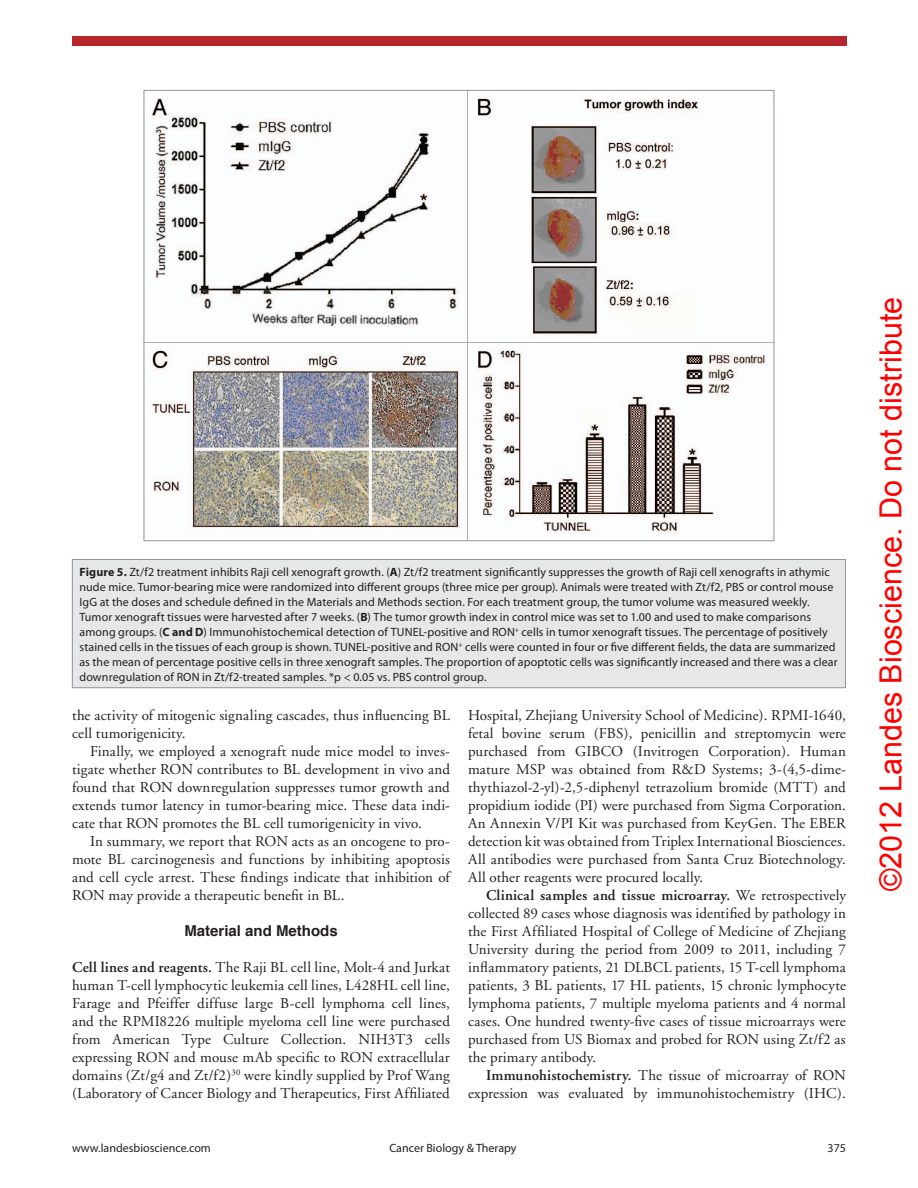
<style>
.page{position:relative;width:918px;height:1188px;background:#fff}
.page>*{position:absolute;margin:0;border:0;box-sizing:border-box;transform-origin:0 0}
.t1{font:30.45px "Arial";color:#f00}
.t2{font:15px/18px "Adobe Garamond";letter-spacing:.005em;color:#231f20;text-align:justify}
.t3{font:700 15px "Helvetica";color:#231f20}
.t4{font:12px/15px "Myriad Pro";letter-spacing:.005em;color:#231f20}
.s1{font-weight:700}
.s2{font-weight:600}
</style>
<div class="page">
<div style="left:72px;top:36px;width:774px;height:10px;background:#b7262b"></div>
<div style="left:72px;top:559px;width:774px;height:129px;background:#e6e7e9"></div>
<div style="left:72px;top:559px;width:774px;height:129px;border:1px solid #939598"></div>
<img style="left:146px;top:92px;width:626px;height:447px">
<p class="t4" style="left:79px;top:564px;width:760px"><span class="s1">Figure 5.</span> Zt/f2 treatment inhibits Raji cell xenograft growth. (<span class="s1">A</span>) Zt/f2 treatment significantly suppresses the growth of Raji cell xenografts in athymic nude mice. Tumor-bearing mice were randomized into different groups (three mice per group). Animals were treated with Zt/f2, PBS or control mouse IgG at the doses and schedule defined in the Materials and Methods section. For each treatment group, the tumor volume was measured weekly.<br>Tumor xenograft tissues were harvested after 7 weeks. (<span class="s1">B</span>) The tumor growth index in control mice was set to 1.00 and used to make comparisons among groups. (<span class="s1">C and D</span>) Immunohistochemical detection of TUNEL-positive and RON<sup>+</sup> cells in tumor xenograft tissues. The percentage of positively stained cells in the tissues of each group is shown. TUNEL-positive and RON<sup>+</sup> cells were counted in four or five different fields, the data are summarized as the mean of percentage positive cells in three xenograft samples. The proportion of apoptotic cells was significantly increased and there was a clear downregulation of RON in Zt/f2-treated samples. *p &lt; 0.05 vs. PBS control group.</p>
<p class="t2" style="left:72px;top:707px;width:379px">the activity of mitogenic signaling cascades, thus influencing BL cell tumorigenicity.</p>
<p class="t2" style="left:72px;top:743px;width:379px;text-indent:18px">Finally, we employed a xenograft nude mice model to inves&shy;tigate whether RON contributes to BL development in vivo and found that RON downregulation suppresses tumor growth and extends tumor latency in tumor-bearing mice. These data indi&shy;cate that RON promotes the BL cell tumorigenicity in vivo.</p>
<p class="t2" style="left:72px;top:833px;width:379px;text-indent:18px">In summary, we report that RON acts as an oncogene to pro&shy;mote BL carcinogenesis and functions by inhibiting apoptosis and cell cycle arrest. These findings indicate that inhibition of RON may provide a therapeutic benefit in BL.</p>
<p class="t3" style="left:184px;top:919px;width:155px">Material and Methods</p>
<p class="t2" style="left:72px;top:959px;width:379px"><span class="s2">Cell lines and reagents.</span> The Raji BL cell line, Molt-4 and Jurkat human T-cell lymphocytic leukemia cell lines, L428HL cell line, Farage and Pfeiffer diffuse large B-cell lymphoma cell lines, and the RPMI8226 multiple myeloma cell line were purchased from American Type Culture Collection. NIH3T3 cells expressing RON and mouse mAb specific to RON extracellular domains (Zt/g4 and Zt/f2)<sup>30</sup> were kindly supplied by Prof Wang (Laboratory of Cancer Biology and Therapeutics, First Affiliated</p>
<p class="t2" style="left:468px;top:707px;width:379px">Hospital, Zhejiang University School of Medicine). RPMI-1640, fetal bovine serum (FBS), penicillin and streptomycin were purchased from GIBCO (Invitrogen Corporation). Human mature MSP was obtained from R&amp;D Systems; 3-(4,5-dime&shy;thythiazol-2-yl)-2,5-diphenyl tetrazolium bromide (MTT) and propidium iodide (PI) were purchased from Sigma Corporation.<br>An Annexin V/PI Kit was purchased from KeyGen. The EBER detection kit was obtained from Triplex International Biosciences.<br>All antibodies were purchased from Santa Cruz Biotechnology.<br>All other reagents were procured locally.</p>
<p class="t2" style="left:468px;top:887px;width:380px;text-indent:18px"><span class="s2">Clinical samples and tissue microarray.</span> We retrospectively collected 89 cases whose diagnosis was identified by pathology in the First Affiliated Hospital of College of Medicine of Zhejiang University during the period from 2009 to 2011, including 7 inflammatory patients, 21 DLBCL patients, 15 T-cell lymphoma patients, 3 BL patients, 17 HL patients, 15 chronic lymphocyte lymphoma patients, 7 multiple myeloma patients and 4 normal cases. One hundred twenty-five cases of tissue microarrays were purchased from US Biomax and probed for RON using Zt/f2 as the primary antibody.</p>
<p class="t2" style="left:468px;top:1067px;width:379px;text-align:right"><span class="s2">Immunohistochemistry.</span> The tissue of microarray of RON expression was evaluated by immunohistochemistry (IHC).</p>
<p class="t4" style="left:72px;top:1140px;width:140px">www.landesbioscience.com</p>
<p class="t4" style="left:389px;top:1140px;width:129px">Cancer Biology &amp; Therapy</p>
<p class="t4" style="left:828px;top:1140px;width:20px">375</p>
<h1 class="t1" style="left:871px;top:891px;width:595px;rotate:-90deg">©2012 Landes Bioscience. Do not distribute</h1>
</div>
